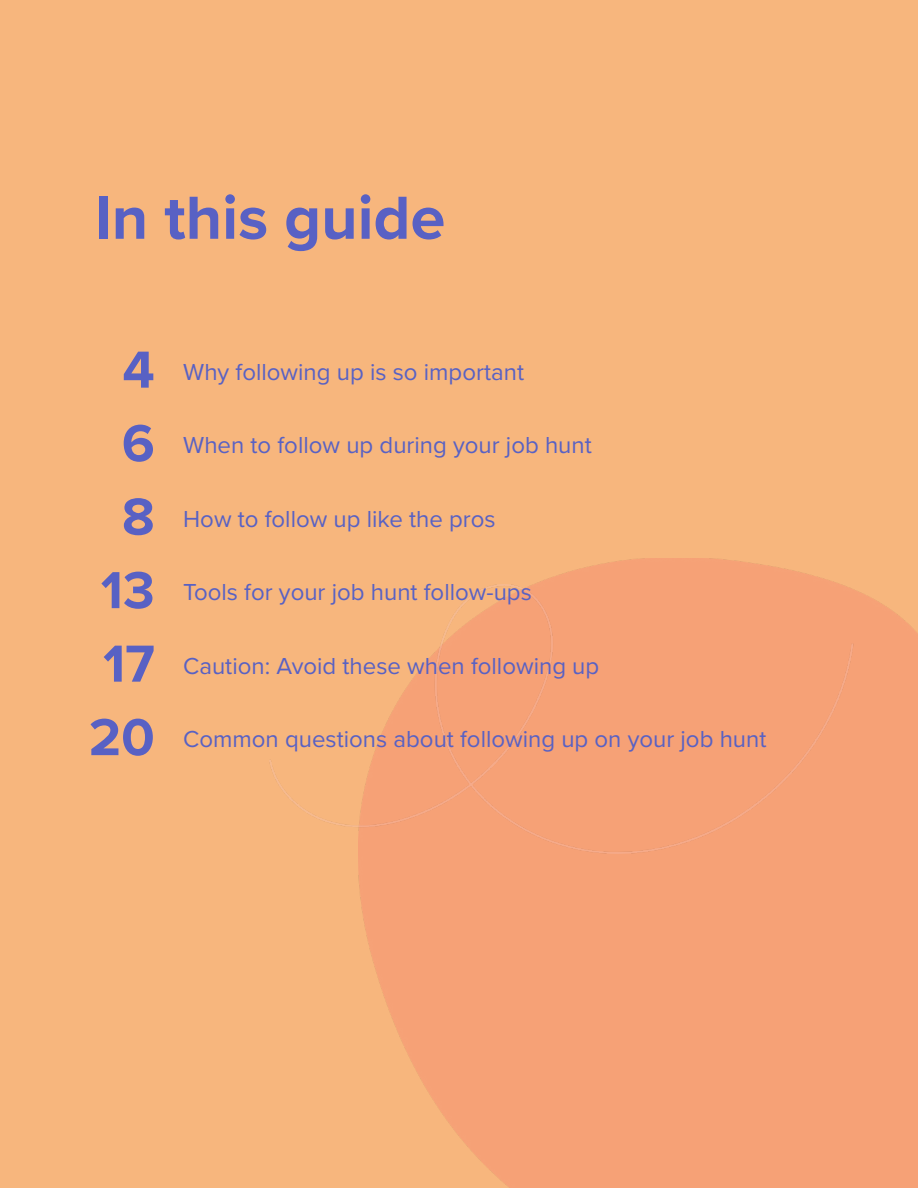
<style>
.page{position:relative;width:918px;height:1188px;background:#f7b67d}
.page>*{position:absolute;margin:0;border:0;box-sizing:border-box;transform-origin:0 0}
.titulo_tdc{font:700 63px "Proxima Nova";color:#5861c4}
.bodytxt{font:700 54px "Proxima Nova";color:#5861c4}
.bodytxt-2{font:24px "Proxima Nova";color:#5861c4}
</style>
<div class="page">
<img style="left:359px;top:558px;width:559px;height:630px">
<img style="left:270px;top:585px;width:584px;height:268px">
<p class="titulo_tdc" style="left:94px;top:171px;width:352px">In this guide</p>
<p class="bodytxt" style="left:122px;top:329px;width:34px">4</p>
<p class="bodytxt" style="left:122px;top:403px;width:34px">6</p>
<p class="bodytxt" style="left:122px;top:476px;width:34px">8</p>
<p class="bodytxt" style="left:101px;top:550px;width:55px">13</p>
<p class="bodytxt" style="left:103px;top:623px;width:53px">17</p>
<p class="bodytxt" style="left:89px;top:697px;width:67px">20</p>
<p class="bodytxt-2" style="left:183px;top:354px;width:342px">Why following up is so important</p>
<p class="bodytxt-2" style="left:183px;top:427px;width:410px">When to follow up during your job hunt</p>
<p class="bodytxt-2" style="left:183px;top:501px;width:314px">How to follow up like the pros</p>
<p class="bodytxt-2" style="left:183px;top:574px;width:350px">Tools for your job hunt follow-ups</p>
<p class="bodytxt-2" style="left:183px;top:648px;width:418px">Caution: Avoid these when following up</p>
<p class="bodytxt-2" style="left:183px;top:721px;width:585px">Common questions about following up on your job hunt</p>
</div>
